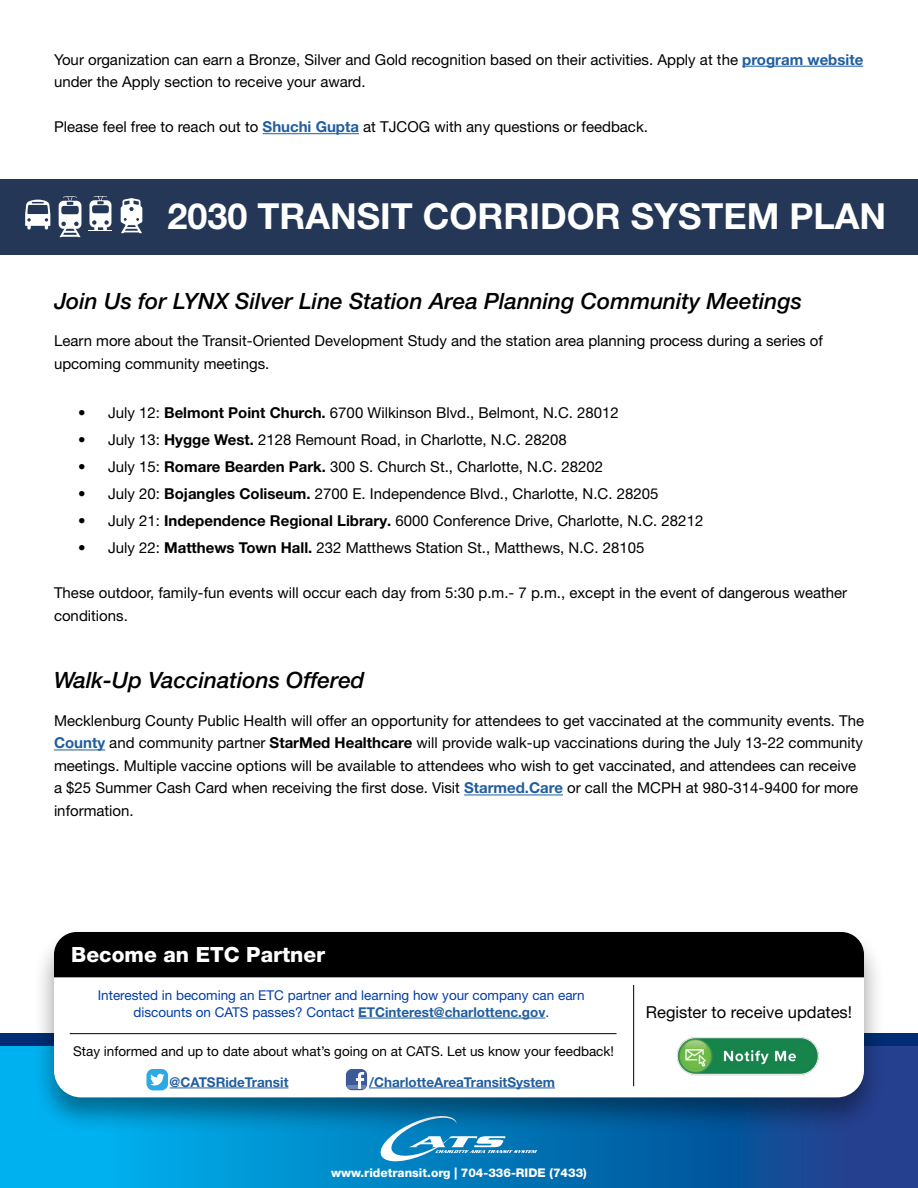
<style>
.page{position:relative;width:918px;height:1188px;background:#fff}
.page>*{position:absolute;margin:0;border:0;box-sizing:border-box;transform-origin:0 0}
.t1{font:700 36px "Helvetica Neue LT Pro";color:#fff}
.t2{font:italic 500 22.5px "Helvetica Neue LT Pro";color:#000}
.t3{font:800 21px "Helvetica Neue LT Pro";color:#fff}
.t4{font:16.5px "Helvetica Neue LT Pro";color:#000}
.t5{font:15px/22.5px "Helvetica Neue LT Pro";color:#000}
.t6{font:13.5px/16.2px "Helvetica Neue LT Pro";color:#003da7;text-align:center}
.t7{font:13.5px "Helvetica Neue LT Pro";color:#000}
.t8{font:700 13.5px "Helvetica Neue LT Pro";color:#215e9e}
.t9{font:800 12px "Helvetica Neue LT Pro";color:#fff}
.s1{font-weight:700;color:#215e9e}
.s2{font-weight:700}
</style>
<div class="page">
<div style="left:0;top:179px;width:918px;height:76px;background:#243756"></div>
<hr style="left:54px;top:750px;width:51px;height:1px;background:#215e9e">
<hr style="left:464px;top:795px;width:99px;height:1px;background:#215e9e">
<svg style="left:25px;top:200px;width:25px;height:30px"></svg>
<svg style="left:59px;top:196px;width:22px;height:41px"></svg>
<svg style="left:121px;top:198px;width:21px;height:35px"></svg>
<svg style="left:89px;top:196px;width:23px;height:35px"></svg>
<hr style="left:742px;top:66px;width:121px;height:1px;background:#215e9e">
<hr style="left:263px;top:133px;width:96px;height:1px;background:#215e9e">
<div style="left:0;top:1033px;width:918px;height:46px;background:#002d74"></div>
<svg style="left:0;top:1047px;width:918px;height:141px;background:#077abe"></svg>
<svg style="left:381px;top:1133px;width:156px;height:29px"></svg>
<div style="left:33px;top:925px;width:853px;height:208px;background:#000;opacity:.4"></div>
<div style="left:54px;top:932px;width:810px;height:165px;background:#fff;border-radius:27px"></div>
<div style="left:54px;top:932px;width:810px;height:45px;background:#000"></div>
<hr style="left:358px;top:1018px;width:187px;height:1px;background:#215e9e">
<hr style="left:170px;top:1088px;width:118px;height:1px;background:#215e9e">
<hr style="left:369px;top:1088px;width:186px;height:1px;background:#215e9e">
<hr style="left:633px;top:985px;width:1px;height:101px;background:#000">
<hr style="left:70px;top:1033px;width:546px;height:1px;background:#000">
<svg style="left:346px;top:1069px;width:21px;height:21px"></svg>
<svg style="left:146px;top:1069px;width:22px;height:21px"></svg>
<img style="left:676px;top:1037px;width:143px;height:38px">
<p class="t5" style="left:54px;top:48px;width:811px">Your organization can earn a Bronze, Silver and Gold recognition based on their activities. Apply at the <span class="s1">program website </span>under the Apply section to receive your award.</p>
<p class="t5" style="left:54px;top:115px;width:595px">Please feel free to reach out to <span class="s1">Shuchi Gupta</span> at TJCOG with any questions or feedback.</p>
<h1 class="t1" style="left:167px;top:194px;width:720px">2030 TRANSIT CORRIDOR SYSTEM PLAN</h1>
<h2 class="t2" style="left:54px;top:287px;width:750px">Join Us for LYNX Silver Line Station Area Planning Community Meetings</h2>
<p class="t5" style="left:54px;top:330px;width:770px">Learn more about the Transit-Oriented Development Study and the station area planning process during a series of upcoming community meetings.</p>
<p class="t5" style="left:78px;top:402px;width:542px">• July 12: <span class="s2">Belmont Point Church.</span> 6700 Wilkinson Blvd., Belmont, N.C. 28012</p>
<p class="t5" style="left:78px;top:429px;width:490px">• July 13: <span class="s2">Hygge West.</span> 2128 Remount Road, in Charlotte, N.C. 28208</p>
<p class="t5" style="left:78px;top:456px;width:527px">• July 15: <span class="s2">Romare Bearden Park.</span> 300 S. Church St., Charlotte, N.C. 28202</p>
<p class="t5" style="left:78px;top:483px;width:582px">• July 20: <span class="s2">Bojangles Coliseum.</span> 2700 E. Independence Blvd., Charlotte, N.C. 28205</p>
<p class="t5" style="left:78px;top:510px;width:627px">• July 21: <span class="s2">Independence Regional Library.</span> 6000 Conference Drive, Charlotte, N.C. 28212</p>
<p class="t5" style="left:78px;top:537px;width:568px">• July 22: <span class="s2">Matthews Town Hall.</span> 232 Matthews Station St., Matthews, N.C. 28105</p>
<p class="t5" style="left:54px;top:582px;width:795px">These outdoor, family-fun events will occur each day from 5:30 p.m.- 7 p.m., except in the event of dangerous weather conditions.</p>
<h2 class="t2" style="left:54px;top:667px;width:312px">Walk-Up Vaccinations Offered</h2>
<p class="t5" style="left:54px;top:709px;width:812px">Mecklenburg County Public Health will offer an opportunity for attendees to get vaccinated at the community events. The <span class="s1">County</span> and community partner <span class="s2">StarMed Healthcare</span> will provide walk-up vaccinations during the July 13-22 community meetings. Multiple vaccine options will be available to attendees who wish to get vaccinated, and attendees can receive a $25 Summer Cash Card when receiving the first dose. Visit <span class="s1">Starmed.Care</span> or call the MCPH at 980-314-9400 for more information.</p>
<h3 class="t3" style="left:71px;top:942px;width:255px">Become an ETC Partner</h3>
<p class="t6" style="left:98px;top:987px;width:489px">Interested in becoming an ETC partner and learning how your company can earn discounts on CATS passes? Contact <span class="s1">ETCinterest@charlottenc.gov</span>.</p>
<p class="t7" style="left:73px;top:1043px;width:542px">Stay informed and up to date about what’s going on at CATS. Let us know your feedback!</p>
<p class="t8" style="left:170px;top:1073px;width:120px">@CATSRideTransit</p>
<p class="t8" style="left:369px;top:1073px;width:188px">/CharlotteAreaTransitSystem</p>
<p class="t9" style="left:331px;top:1166px;width:257px">www.ridetransit.org | 704-336-RIDE (7433)</p>
<p class="t4" style="left:646px;top:1002px;width:208px">Register to receive updates!</p>
</div>
